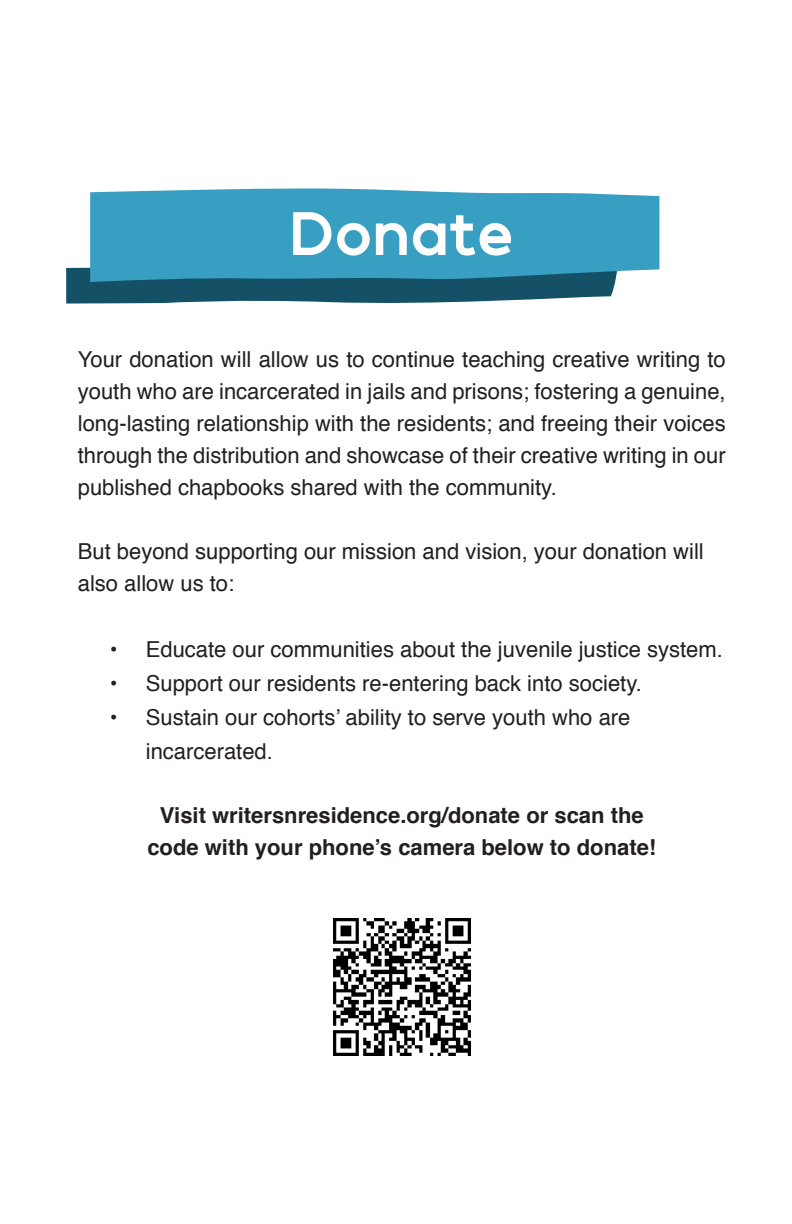
<style>
.page{position:relative;width:792px;height:1224px;background:#fff}
.page>*{position:absolute;margin:0;border:0;box-sizing:border-box;transform-origin:0 0}
.t1{font:60px "Polly";color:#fff}
.t2{font:22px/32px "Helvetica";color:#231f20}
.t3{font:700 22px/32px "Helvetica";color:#231f20;text-align:center}
</style>
<div class="page">
<svg style="left:90px;top:188px;width:569px;height:83px;background:#50aac9"></svg>
<svg style="left:66px;top:211px;width:553px;height:93px;background:#4294b0"></svg>
<img style="left:333px;top:918px;width:137px;height:138px">
<h1 class="t1" style="left:290px;top:195px;width:225px">Donate</h1>
<p class="t2" style="left:78px;top:345px;width:650px;text-align:justify">Your donation will allow us to continue teaching creative writing to youth who are incarcerated in jails and prisons; fostering a genuine, long-lasting relationship with the residents; and freeing their voices through the distribution and showcase of their creative writing in our published chapbooks shared with the community.</p>
<p class="t2" style="left:78px;top:537px;width:628px">But beyond supporting our mission and vision, your donation will also allow us to:</p>
<p class="t2" style="left:110px;top:635px;width:615px">• Educate our communities about the juvenile justice system.</p>
<p class="t2" style="left:110px;top:669px;width:534px">• Support our residents re-entering back into society.</p>
<p class="t2" style="left:146px;top:702px;width:486px;line-height:34px;text-indent:-36px">• Sustain our cohorts’ ability to serve youth who are incarcerated.</p>
<p class="t3" style="left:147px;top:801px;width:510px">Visit writersnresidence.org/donate or scan the code with your phone’s camera below to donate!</p>
</div>
